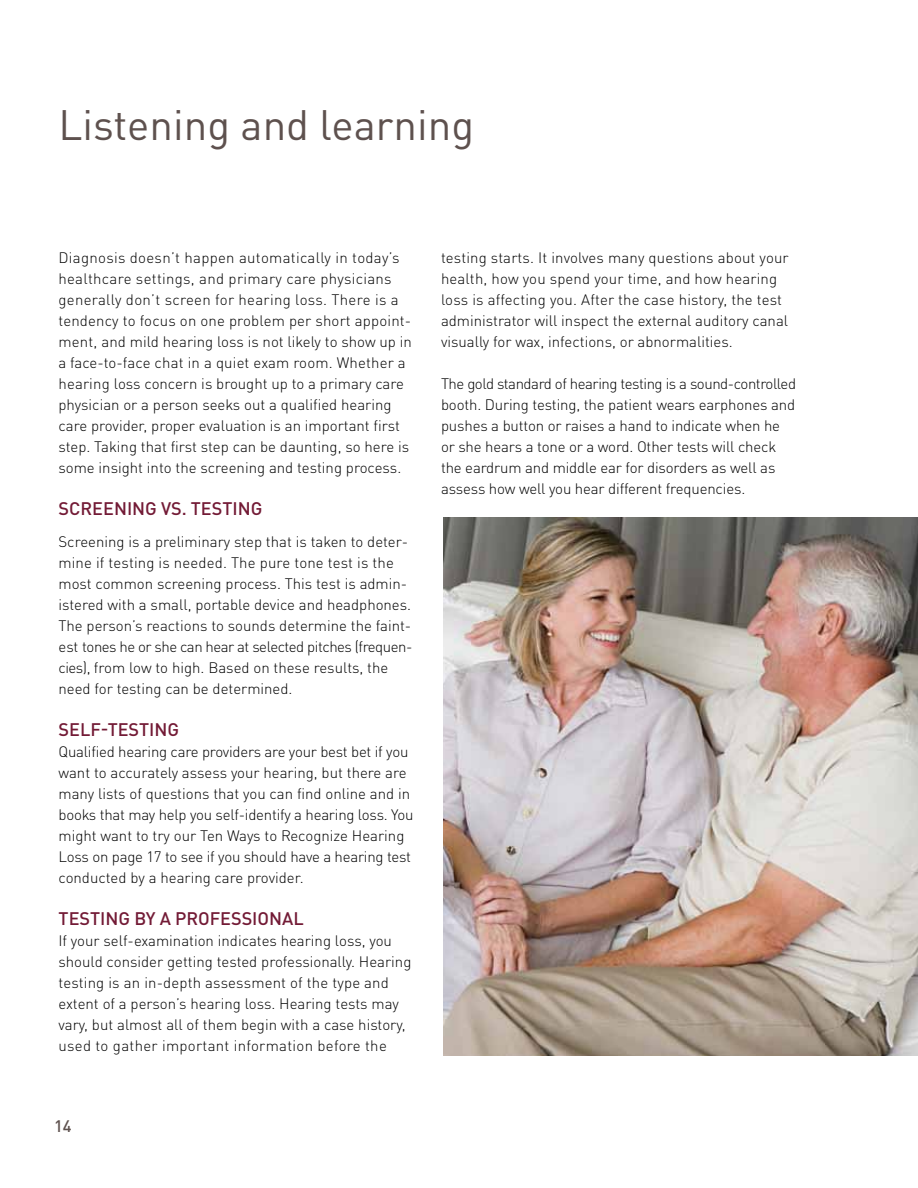
<style>
.page{position:relative;width:918px;height:1188px;background:#fff}
.page>*{position:absolute;margin:0;border:0;box-sizing:border-box;transform-origin:0 0}
.t1{font:42px "DINOT";letter-spacing:-.01em;color:#5e514e}
.t2{font:500 18px "DINOT";color:#731b36}
.t3{font:500 16.5px "DINOT";color:#5e514e}
.t4{font:300 15px/21px "DINOT";color:#000}
</style>
<div class="page">
<img style="left:443px;top:518px;width:475px;height:537px">
<h1 class="t1" style="left:58px;top:99px;width:417px">Listening and learning</h1>
<p class="t4" style="left:58px;top:247px;width:355px">Diagnosis doesn’t happen automatically in today’s healthcare settings, and primary care physicians generally don’t screen for hearing loss. There is a tendency to focus on one problem per short appoint&shy;ment, and mild hearing loss is not likely to show up in a face-to-face chat in a quiet exam room. Whether a hearing loss concern is brought up to a primary care physician or a person seeks out a qualified hearing care provider, proper evaluation is an important first step. Taking that first step can be daunting, so here is some insight into the screening and testing process.</p>
<p class="t2" style="left:59px;top:497px;width:205px">SCREEN ING VS. TESTING</p>
<p class="t4" style="left:58px;top:531px;width:356px">Screening is a preliminary step that is taken to deter&shy;mine if testing is needed. The pure tone test is the most common screening process. This test is admin&shy;istered with a small, portable device and headphones.<br>The person’s reactions to sounds determine the faint&shy;est tones he or she can hear at selected pitches (frequen&shy;cies), from low to high. Based on these results, the need for testing can be determined.</p>
<p class="t2" style="left:59px;top:718px;width:122px">SELF-TESTIN G</p>
<p class="t4" style="left:58px;top:741px;width:356px">Qualified hearing care providers are your best bet if you want to accurately assess your hearing, but there are many lists of questions that you can find online and in books that may help you self-identify a hearing loss. You might want to try our Ten Ways to Recognize Hearing Loss on page 17 to see if you should have a hearing test conducted by a hearing care provider.</p>
<p class="t2" style="left:59px;top:907px;width:10px">TESTI</p>
<p class="t2" style="left:106px;top:907px;width:126px">NG BY A PROFESSIO</p>
<p class="t2" style="left:269px;top:907px;width:34px">NAL</p>
<p class="t4" style="left:58px;top:930px;width:354px">If your self-examination indicates hearing loss, you should consider getting tested professionally. Hearing testing is an in-depth assessment of the type and extent of a person’s hearing loss. Hearing tests may vary, but almost all of them begin with a case history, used to gather important information before the</p>
<p class="t3" style="left:54px;top:1116px;width:19px">14</p>
<p class="t4" style="left:441px;top:247px;width:349px">testing starts. It involves many questions about your health, how you spend your time, and how hearing loss is affecting you. After the case history, the test administrator will inspect the external auditory canal visually for wax, infections, or abnormalities.</p>
<p class="t4" style="left:441px;top:373px;width:357px">The gold standard of hearing testing is a sound-controlled booth. During testing, the patient wears earphones and pushes a button or raises a hand to indicate when he or she hears a tone or a word. Other tests will check the eardrum and middle ear for disorders as well as assess how well you hear different frequencies.</p>
</div>
